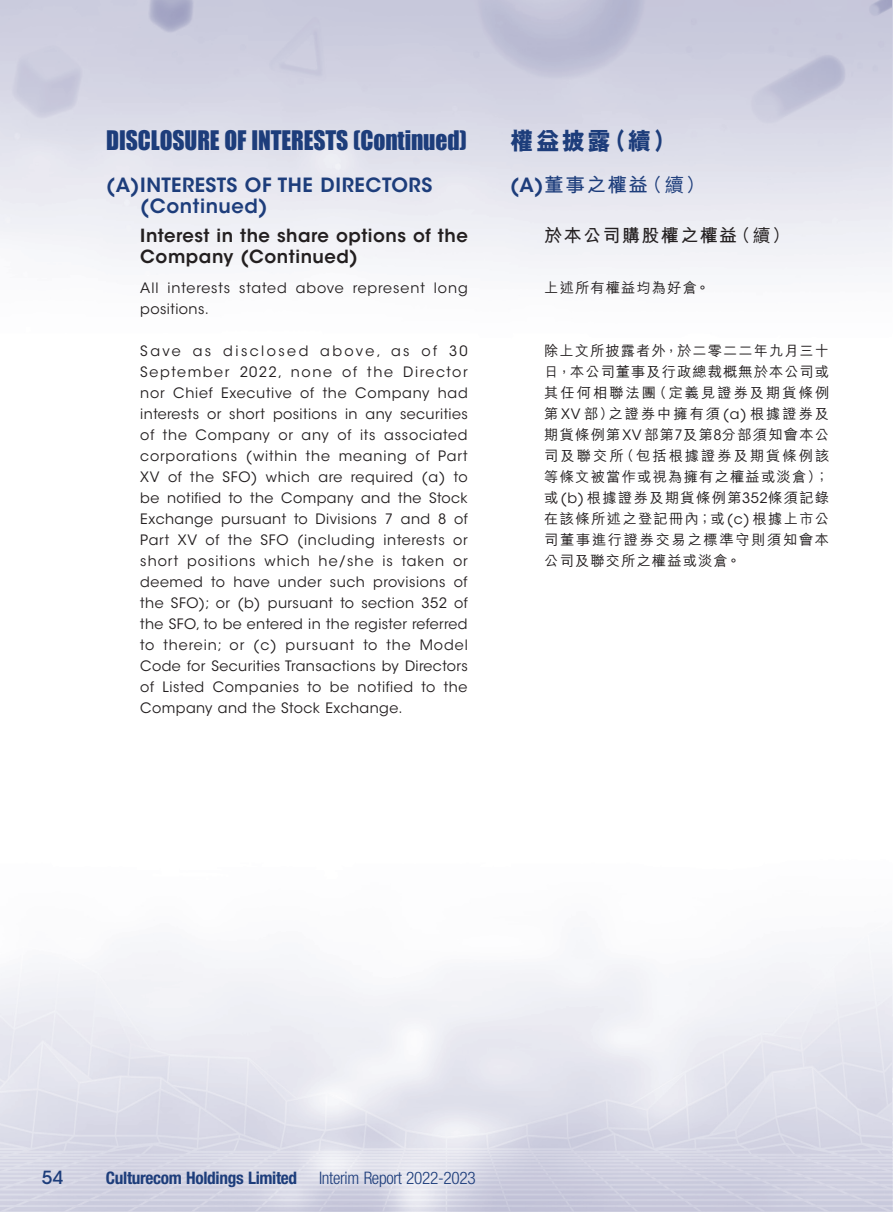
<style>
.page{position:relative;width:893px;height:1212px;background:#fff}
.page>*{position:absolute;margin:0;border:0;box-sizing:border-box;transform-origin:0 0}
.t1{font:24.75px "Impact";letter-spacing:-.005em;color:#1d3d7b;scale:.95 1}
.t2{font:800 24.75px "M Hei HK";color:#1d3d7b;scale:.95 1}
.t3{font:600 19.5px/21px "ITC Avant Garde Std";letter-spacing:.03em;color:#1d3d7b}
.t4{font:700 19.5px "M Hei HK";letter-spacing:.08em;color:#1d3d7b}
.t5{font:600 18px/21px "ITC Avant Garde Std";letter-spacing:.03em;color:#231f20}
.t6{font:700 18px "M Hei HK";letter-spacing:.08em;color:#231f20}
.t7{font:500 18px "ITC Avant Garde Std";color:#1d3d7b}
.t8{font:700 condensed 17.25px "Helvetica Neue LT Std";letter-spacing:-.02em;color:#1d3d7b}
.t9{font:300 condensed 17.25px "Helvetica Neue LT Std";letter-spacing:-.02em;color:#1d3d7b}
.t10{font:14.25px/21px "ITC Avant Garde Std";letter-spacing:.04em;color:#231f20;text-align:justify}
.t11{font:500 14.25px/21px "M Hei HK";letter-spacing:.095em;color:#231f20;text-align:justify}
.t12{font:14.25px/21px "ITC Avant Garde Std";letter-spacing:.065em;color:#231f20}
.s1{font-family:"ITC Avant Garde Std";font-weight:600}
.s2{font-weight:500}
.s3{font-family:"ITC Avant Garde Std";font-weight:400}
</style>
<div class="page">
<h1 class="t1" style="left:106px;top:121px;width:381px">DISCLOSURE OF INTERESTS (Continued)</h1>
<h2 class="t3" style="left:140px;top:174px;width:293px;text-indent:-34px">(A) INTERESTS OF THE DIRECTORS (Continued)</h2>
<p class="t5" style="left:140px;top:225px;width:329px">Interest in the share options of the<br>Company (Continued)</p>
<p class="t12" style="left:140px;top:277px;width:329px">All interests stated above represent long positions.</p>
<p class="t10" style="left:140px;top:340px;width:329px">Save as disclosed above, as of 30<br>September 2022, none of the Director nor Chief Executive of the Company had interests or short positions in any securities of the Company or any of its associated corporations (within the meaning of Part XV of the SFO) which are required (a) to be notified to the Company and the Stock Exchange pursuant to Divisions 7 and 8 of Part XV of the SFO (including interests or short positions which he/she is taken or deemed to have under such provisions of the SFO); or (b) pursuant to section 352 of the SFO, to be entered in the register referred to therein; or (c) pursuant to the Model Code for Securities Transactions by Directors of Listed Companies to be notified to the Company and the Stock Exchange.</p>
<h1 class="t2" style="left:510px;top:128px;width:176px">權益披露（續）</h1>
<h2 class="t4" style="left:510px;top:170px;width:197px"><span class="s1">(A)</span> 董事之權益<span class="s2">（續）</span></h2>
<p class="t6" style="left:544px;top:222px;width:247px">於本公司購股權之權益<span class="s2">（續）</span></p>
<p class="t11" style="left:544px;top:276px;width:167px">上述所有權益均為好倉。</p>
<p class="t11" style="left:544px;top:339px;width:286px">除上文所披露者外，於二零二二年九月三十日，本公司董事及行政總裁概無於本公司或其任何相聯法團（定義見證券及期貨條例第<span class="s3">XV</span>部）之證券中擁有須<span class="s3">(a)</span>根據證券及期貨條例第<span class="s3">XV</span>部第<span class="s3">7</span>及第<span class="s3">8</span>分部須知會本公司及聯交所（包括根據證券及期貨條例該等條文被當作或視為擁有之權益或淡倉）；或<span class="s3">(b)</span>根據證券及期貨條例第<span class="s3">352</span>條須記錄在該條所述之登記冊內；或<span class="s3">(c)</span>根據上市公司董事進行證券交易之標準守則須知會本公司及聯交所之權益或淡倉。</p>
<p class="t7" style="left:42px;top:1167px;width:23px">54</p>
<p class="t8" style="left:106px;top:1167px;width:193px">Culturecom Holdings Limited</p>
<p class="t9" style="left:319px;top:1168px;width:158px">Interim Report 2022-2023</p>
</div>
